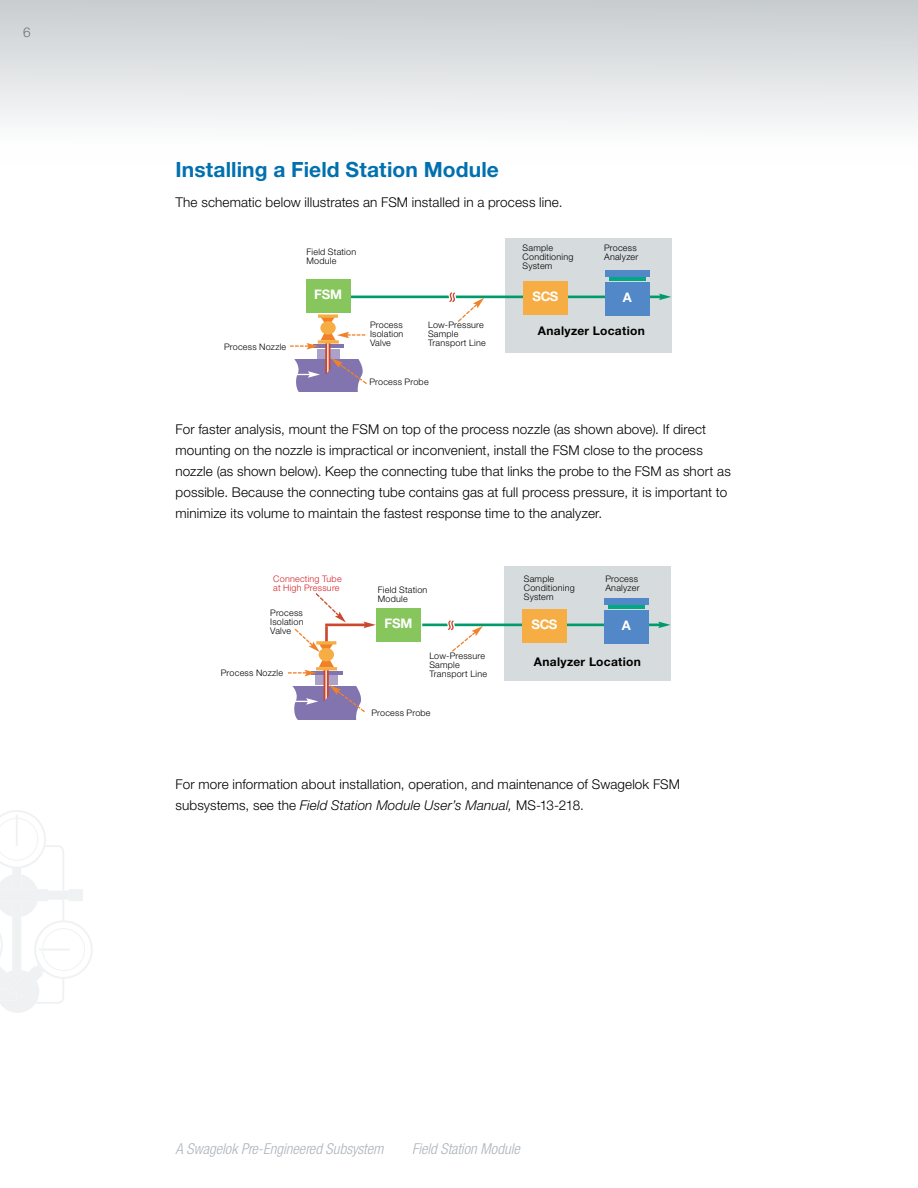
<style>
.page{position:relative;width:918px;height:1188px;background:#fff}
.page>*{position:absolute;margin:0;border:0;box-sizing:border-box;transform-origin:0 0}
.t1{font:700 21px "Helvetica Neue LT Std";letter-spacing:.005em;color:#0070af}
.t2{font:italic 300 condensed 15px "Helvetica Neue LT Std";color:#acb4ba}
.t3{font:300 13.5px/21px "Helvetica Neue LT Std";letter-spacing:.01em;color:#000}
.t4{font:300 13.5px "Helvetica Neue LT Std";color:#6a747b}
.t5{font:700 13.2px "Helvetica Neue LT Std";letter-spacing:-.015em;color:#fff}
.t6{font:700 12px "Helvetica Neue LT Std";letter-spacing:.025em;color:#000}
.t7{font:300 9px/9px "Helvetica Neue LT Std";letter-spacing:.025em;color:#000}
.t8{font:300 9px/9px "Helvetica Neue LT Std";letter-spacing:.025em;color:#d2232a}
.s1{font-style:italic}
</style>
<div class="page">
<div style="left:0;top:0;width:918px;height:166px;background:linear-gradient(to bottom,#c8cccf,#fff)"></div>
<div style="left:505px;top:238px;width:166px;height:115px;background:#d6dcdd"></div>
<hr style="left:345px;top:296px;width:316px;height:2px;background:#009a6b">
<svg style="left:659px;top:294px;width:12px;height:6px"></svg>
<hr style="left:609px;top:277px;width:37px;height:4px;background:#00a982">
<div style="left:605px;top:270px;width:45px;height:7px;background:#5288c7"></div>
<div style="left:605px;top:282px;width:44px;height:34px;background:#5288c7"></div>
<svg style="left:318px;top:314px;width:20px;height:2px"></svg>
<svg style="left:290px;top:316px;width:77px;height:76px"></svg>
<div style="left:306px;top:280px;width:45px;height:33px;background:#86c65c"></div>
<svg style="left:447px;top:292px;width:37px;height:30px"></svg>
<div style="left:523px;top:281px;width:45px;height:34px;background:#f6ae44"></div>
<div style="left:504px;top:566px;width:167px;height:114px;background:#d6dcdd"></div>
<hr style="left:422px;top:624px;width:239px;height:2px;background:#009a6b">
<svg style="left:658px;top:622px;width:13px;height:6px"></svg>
<hr style="left:608px;top:605px;width:37px;height:4px;background:#00a982">
<div style="left:604px;top:598px;width:45px;height:7px;background:#5288c7"></div>
<div style="left:604px;top:610px;width:45px;height:34px;background:#5288c7"></div>
<div style="left:376px;top:608px;width:45px;height:34px;background:#86c65c"></div>
<svg style="left:446px;top:620px;width:37px;height:32px"></svg>
<div style="left:522px;top:609px;width:45px;height:34px;background:#f6ae44"></div>
<svg style="left:288px;top:593px;width:88px;height:127px"></svg>
<svg style="left:0;top:810px;width:93px;height:203px"></svg>
<p class="t4" style="left:23px;top:24px;width:9px">6</p>
<h1 class="t1" style="left:176px;top:157px;width:325px">Installing a Field Station Module</h1>
<p class="t3" style="left:176px;top:191px;width:389px">The schematic below illustrates an FSM installed in a process line.</p>
<p class="t7" style="left:307px;top:247px;width:51px">Field Station<br>Module</p>
<p class="t7" style="left:523px;top:243px;width:52px">Sample<br>Conditioning<br>System</p>
<p class="t7" style="left:604px;top:243px;width:36px">Process<br>Analyzer</p>
<p class="t7" style="left:224px;top:342px;width:64px">Process Nozzle</p>
<p class="t5" style="left:314px;top:286px;width:29px">FSM</p>
<p class="t5" style="left:533px;top:288px;width:27px">SCS</p>
<p class="t5" style="left:623px;top:289px;width:11px">A</p>
<p class="t7" style="left:370px;top:320px;width:35px;text-align:justify">Process Isolation Valve</p>
<p class="t7" style="left:369px;top:377px;width:61px">Process Probe</p>
<p class="t7" style="left:428px;top:320px;width:59px">Low-Pressure<br>Sample<br>Transport Line</p>
<p class="t6" style="left:538px;top:323px;width:108px">Analyzer Location</p>
<p class="t3" style="left:176px;top:418px;width:557px">For faster analysis, mount the FSM on top of the process nozzle (as shown above). If direct mounting on the nozzle is impractical or inconvenient, install the FSM close to the process nozzle (as shown below). Keep the connecting tube that links the probe to the FSM as short as possible. Because the connecting tube contains gas at full process pressure, it is important to minimize its volume to maintain the fastest response time to the analyzer.</p>
<p class="t8" style="left:273px;top:575px;width:70px">Connecting Tube at High Pressure</p>
<p class="t7" style="left:270px;top:608px;width:35px;text-align:justify">Process Isolation Valve</p>
<p class="t7" style="left:221px;top:668px;width:64px">Process Nozzle</p>
<p class="t7" style="left:378px;top:585px;width:51px">Field Station<br>Module</p>
<p class="t7" style="left:524px;top:574px;width:52px">Sample<br>Conditioning<br>System</p>
<p class="t7" style="left:605px;top:574px;width:36px">Process<br>Analyzer</p>
<p class="t5" style="left:384px;top:615px;width:29px">FSM</p>
<p class="t5" style="left:532px;top:616px;width:27px">SCS</p>
<p class="t5" style="left:622px;top:617px;width:11px">A</p>
<p class="t7" style="left:429px;top:651px;width:59px">Low-Pressure<br>Sample<br>Transport Line</p>
<p class="t7" style="left:371px;top:709px;width:61px">Process Probe</p>
<p class="t6" style="left:534px;top:654px;width:108px">Analyzer Location</p>
<p class="t3" style="left:176px;top:773px;width:506px">For more information about installation, operation, and maintenance of Swagelok FSM subsystems, see the <span class="s1">Field Station Module User’s Manual,</span> MS‑13‑218.</p>
<p class="t2" style="left:176px;top:1140px;width:209px">A Swagelok Pre-Engineered Subsystem</p>
<p class="t2" style="left:412px;top:1140px;width:109px">Field Station Module</p>
</div>
